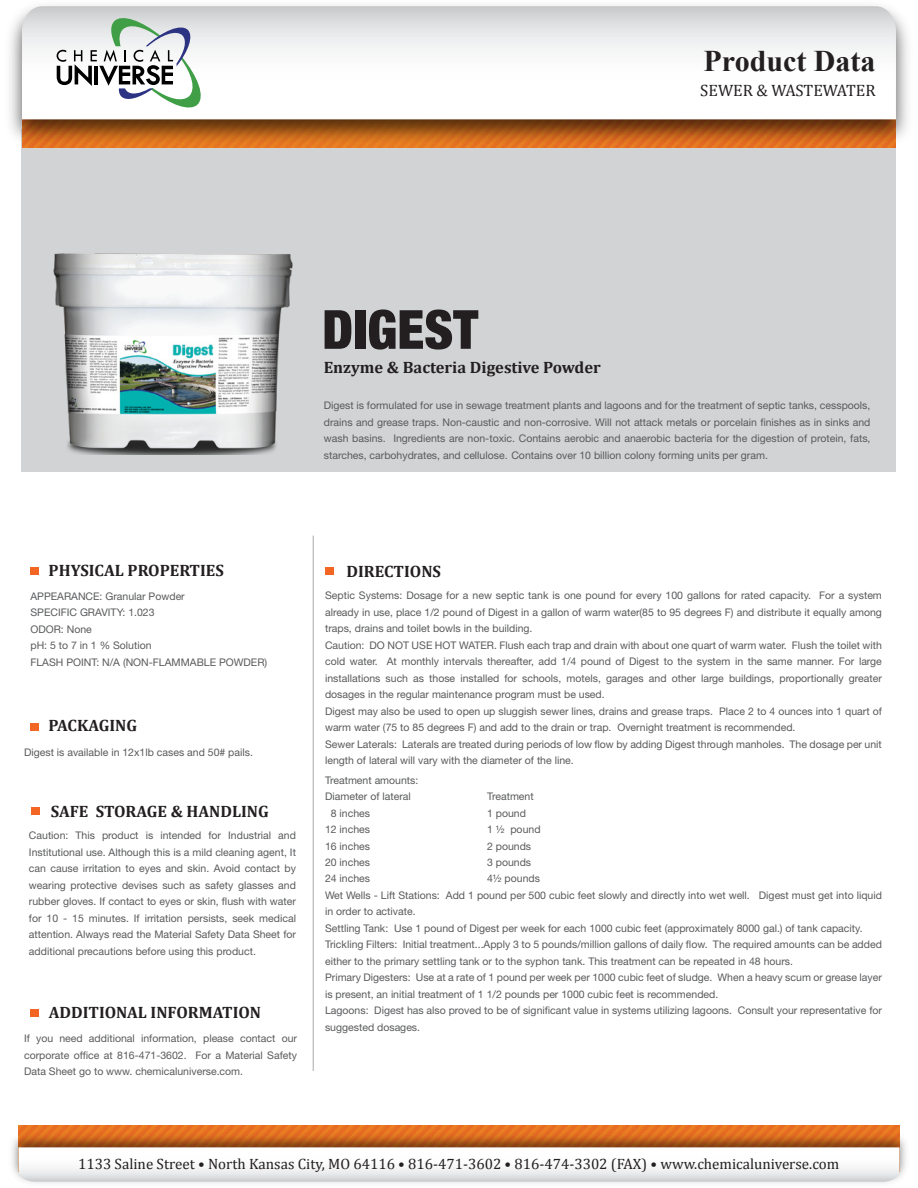
<style>
.page{position:relative;width:918px;height:1188px;background:#fff}
.page>*{position:absolute;margin:0;border:0;box-sizing:border-box;transform-origin:0 0}
.t1{font:900 condensed 54px "Helvetica Neue LT Std";color:#231f20}
.t2{font:700 30px "Times New Roman";color:#231f20}
.t3{font:700 16.5px "Cambria";color:#231f20}
.t4{font:16.5px "Cambria";color:#231f20}
.t5{font:15px "Cambria";color:#231f20}
.t6{font:10.5px/16.5px "Helvetica Neue LT Std";color:#595a5c}
</style>
<div class="page">
<div style="left:22px;top:129px;width:874px;height:342px;background:#d1d3d4"></div>
<img style="left:10px;top:5px;width:898px;height:148px">
<svg style="left:22px;top:6px;width:874px;height:113px"></svg>
<svg style="left:57px;top:14px;width:148px;height:98px"></svg>
<img style="left:18px;top:1125px;width:882px;height:4px">
<img style="left:12px;top:1129px;width:894px;height:54px">
<svg style="left:18px;top:1147px;width:882px;height:35px"></svg>
<div style="left:30px;top:567px;width:9px;height:8px;background:#f26522"></div>
<div style="left:325px;top:567px;width:8px;height:8px;background:#f26522"></div>
<div style="left:31px;top:808px;width:8px;height:7px;background:#f26522"></div>
<div style="left:30px;top:723px;width:9px;height:8px;background:#f26522"></div>
<div style="left:30px;top:1010px;width:9px;height:7px;background:#f26522"></div>
<hr style="left:313px;top:536px;width:1px;height:535px;background:#a7aaac">
<img style="left:53px;top:253px;width:240px;height:201px">
<h2 class="t2" style="left:704px;top:41px;width:173px">Product Data</h2>
<h1 class="t1" style="left:322px;top:296px;width:158px">DIGEST</h1>
<h3 class="t3" style="left:324px;top:356px;width:279px">Enzyme &amp; Bacteria Digestive Powder</h3>
<h3 class="t4" style="left:700px;top:80px;width:177px">SEWER &amp; WASTEWATER</h3>
<p class="t6" style="left:324px;top:397px;width:548px;text-align:justify">Digest is formulated for use in sewage treatment plants and lagoons and for the treatment of septic tanks, cesspools, drains and grease traps. Non-caustic and non-corrosive. Will not attack metals or porcelain finishes as in sinks and wash basins. Ingredients are non-toxic. Contains aerobic and anaerobic bacteria for the digestion of protein, fats, starches, carbohydrates, and cellulose. Contains over 10 billion colony forming units per gram.</p>
<h3 class="t3" style="left:49px;top:559px;width:177px">PHYSICAL PROPERTIES</h3>
<p class="t6" style="left:30px;top:588px;width:238px">APPEARANCE: Granular Powder<br>SPECIFIC GRAVITY: 1.023<br>ODOR: None<br>pH: 5 to 7 in 1 % Solution<br>FLASH POINT: N/A (NON-FLAMMABLE POWDER)</p>
<h3 class="t3" style="left:49px;top:714px;width:90px">PACKAGING</h3>
<p class="t6" style="left:24px;top:743px;width:230px">Digest is available in 12x1lb cases and 50# pails.</p>
<h3 class="t3" style="left:51px;top:800px;width:219px">SAFE STORAGE &amp; HANDLING</h3>
<p class="t6" style="left:29px;top:827px;width:269px;text-align:justify">Caution: This product is intended for Industrial and Institutional use. Although this is a mild cleaning agent, It can cause irritation to eyes and skin. Avoid contact by wearing protective devises such as safety glasses and rubber gloves. If contact to eyes or skin, flush with water for 10 - 15 minutes. If irritation persists, seek medical attention. Always read the Material Safety Data Sheet for additional precautions before using this product.</p>
<h3 class="t3" style="left:49px;top:1001px;width:214px">ADDITIONAL INFORMATION</h3>
<p class="t6" style="left:24px;top:1030px;width:274px;text-align:justify">If you need additional information, please contact our corporate office at 816-471-3602. For a Material Safety Data Sheet go to www. chemicaluniverse.com.</p>
<h3 class="t3" style="left:346px;top:560px;width:96px">DIRECTIONS</h3>
<p class="t6" style="left:325px;top:587px;width:558px">Septic Systems: Dosage for a new septic tank is one pound for every 100 gallons for rated capacity. For a system already in use, place 1/2 pound of Digest in a gallon of warm water(85 to 95 degrees F) and distribute it equally among traps, drains and toilet bowls in the building.<br>Caution: DO NOT USE HOT WATER. Flush each trap and drain with about one quart of warm water. Flush the toilet with cold water. At monthly intervals thereafter, add 1/4 pound of Digest to the system in the same manner. For large installations such as those installed for schools, motels, garages and other large buildings, proportionally greater dosages in the regular maintenance program must be used.<br>Digest may also be used to open up sluggish sewer lines, drains and grease traps. Place 2 to 4 ounces into 1 quart of warm water (75 to 85 degrees F) and add to the drain or trap. Overnight treatment is recommended.<br>Sewer Laterals: Laterals are treated during periods of low flow by adding Digest through manholes. The dosage per unit length of lateral will vary with the diameter of the line.</p>
<p class="t6" style="left:325px;top:771px;width:95px">Treatment amounts:<br>Diameter of lateral</p>
<p class="t6" style="left:487px;top:788px;width:48px">Treatment</p>
<p class="t6" style="left:331px;top:804px;width:41px">8 inches</p>
<p class="t6" style="left:487px;top:804px;width:40px">1 pound</p>
<p class="t6" style="left:325px;top:821px;width:47px">12 inches</p>
<p class="t6" style="left:487px;top:821px;width:55px">1 ½ pound</p>
<p class="t6" style="left:325px;top:837px;width:47px">16 inches</p>
<p class="t6" style="left:487px;top:837px;width:46px">2 pounds</p>
<p class="t6" style="left:325px;top:854px;width:47px">20 inches</p>
<p class="t6" style="left:487px;top:854px;width:46px">3 pounds</p>
<p class="t6" style="left:325px;top:870px;width:47px">24 inches</p>
<p class="t6" style="left:325px;top:870px;width:558px;text-indent:162px">4½ pounds<br>Wet Wells - Lift Stations: Add 1 pound per 500 cubic feet slowly and directly into wet well. Digest must get into liquid in order to activate.<br>Settling Tank: Use 1 pound of Digest per week for each 1000 cubic feet (approximately 8000 gal.) of tank capacity.<br>Trickling Filters: Initial treatment...Apply 3 to 5 pounds/million gallons of daily flow. The required amounts can be added either to the primary settling tank or to the syphon tank. This treatment can be repeated in 48 hours.<br>Primary Digesters: Use at a rate of 1 pound per week per 1000 cubic feet of sludge. When a heavy scum or grease layer is present, an initial treatment of 1 1/2 pounds per 1000 cubic feet is recommended.<br>Lagoons: Digest has also proved to be of significant value in systems utilizing lagoons. Consult your representative for suggested dosages.</p>
<h3 class="t5" style="left:78px;top:1155px;width:763px">1133 Saline Street • North Kansas City, MO 64116 • 816-471-3602 • 816-474-3302 (FAX) • www.chemicaluniverse.com</h3>
</div>
